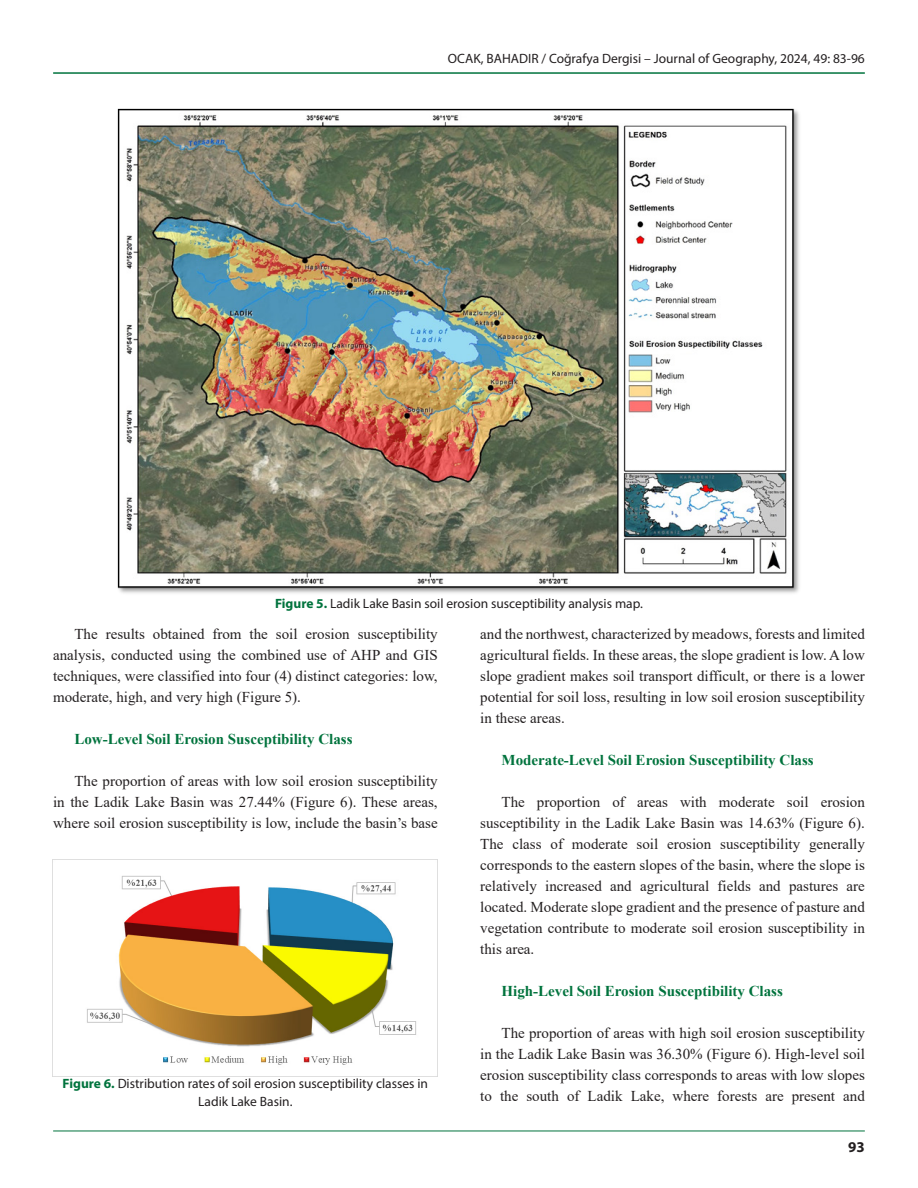
<style>
.page{position:relative;width:918px;height:1188px;background:#fff}
.page>*{position:absolute;margin:0;border:0;box-sizing:border-box;transform-origin:0 0}
.Ana_metin{font:15px/21px "Times New Roman";color:#231f20;text-align:justify}
.Ana_metin-2{font:700 15px "Times New Roman";color:#00733d}
.t1{font:700 15px "Myriad Pro";color:#231f20}
.baslik_T{font:13.5px/17.2px "Myriad Pro";color:#231f20;text-align:center}
.s1{font-weight:700;color:#00733d}
</style>
<div class="page">
<hr style="left:53px;top:72px;width:812px;height:2px;background:#00733d">
<hr style="left:53px;top:1131px;width:812px;height:1px;background:#00733d">
<img style="left:117px;top:108px;width:682px;height:485px">
<img style="left:53px;top:859px;width:385px;height:217px">
<p class="baslik_T" style="left:448px;top:50px;width:418px">OCAK, BAHADIR / Coğrafya Dergisi – Journal of Geography, 2024, 49: 83-96</p>
<p class="baslik_T" style="left:275px;top:594px;width:369px"><span class="s1">Figure 5.</span> Ladik Lake Basin soil erosion susceptibility analysis map.</p>
<p class="Ana_metin" style="left:53px;top:623px;width:386px;text-indent:21px">The results obtained from the soil erosion susceptibility analysis, conducted using the combined use of AHP and GIS techniques, were classified into four (4) distinct categories: low, moderate, high, and very high (Figure 5).</p>
<p class="Ana_metin-2" style="left:74px;top:729px;width:280px">Low-Level Soil Erosion Susceptibility Class</p>
<p class="Ana_metin" style="left:53px;top:770px;width:386px;text-indent:21px">The proportion of areas with low soil erosion susceptibility in the Ladik Lake Basin was 27.44% (Figure 6). These areas, where soil erosion susceptibility is low, include the basin’s base</p>
<p class="baslik_T" style="left:63px;top:1075px;width:367px"><span class="s1">Figure 6.</span> Distribution rates of soil erosion susceptibility classes in<br>Ladik Lake Basin.</p>
<p class="Ana_metin" style="left:480px;top:623px;width:386px">and the northwest, characterized by meadows, forests and limited agricultural fields. In these areas, the slope gradient is low. A low slope gradient makes soil transport difficult, or there is a lower potential for soil loss, resulting in low soil erosion susceptibility in these areas.</p>
<p class="Ana_metin-2" style="left:502px;top:750px;width:314px">Moderate-Level Soil Erosion Susceptibility Class</p>
<p class="Ana_metin" style="left:480px;top:791px;width:386px;text-indent:21px">The proportion of areas with moderate soil erosion susceptibility in the Ladik Lake Basin was 14.63% (Figure 6).<br>The class of moderate soil erosion susceptibility generally corresponds to the eastern slopes of the basin, where the slope is relatively increased and agricultural fields and pastures are located. Moderate slope gradient and the presence of pasture and vegetation contribute to moderate soil erosion susceptibility in this area.</p>
<p class="Ana_metin-2" style="left:502px;top:981px;width:283px">High-Level Soil Erosion Susceptibility Class</p>
<p class="Ana_metin" style="left:480px;top:1022px;width:386px;text-indent:21px">The proportion of areas with high soil erosion susceptibility in the Ladik Lake Basin was 36.30% (Figure 6). High-level soil erosion susceptibility class corresponds to areas with low slopes to the south of Ladik Lake, where forests are present and</p>
<p class="t1" style="left:848px;top:1137px;width:18px">93</p>
</div>
